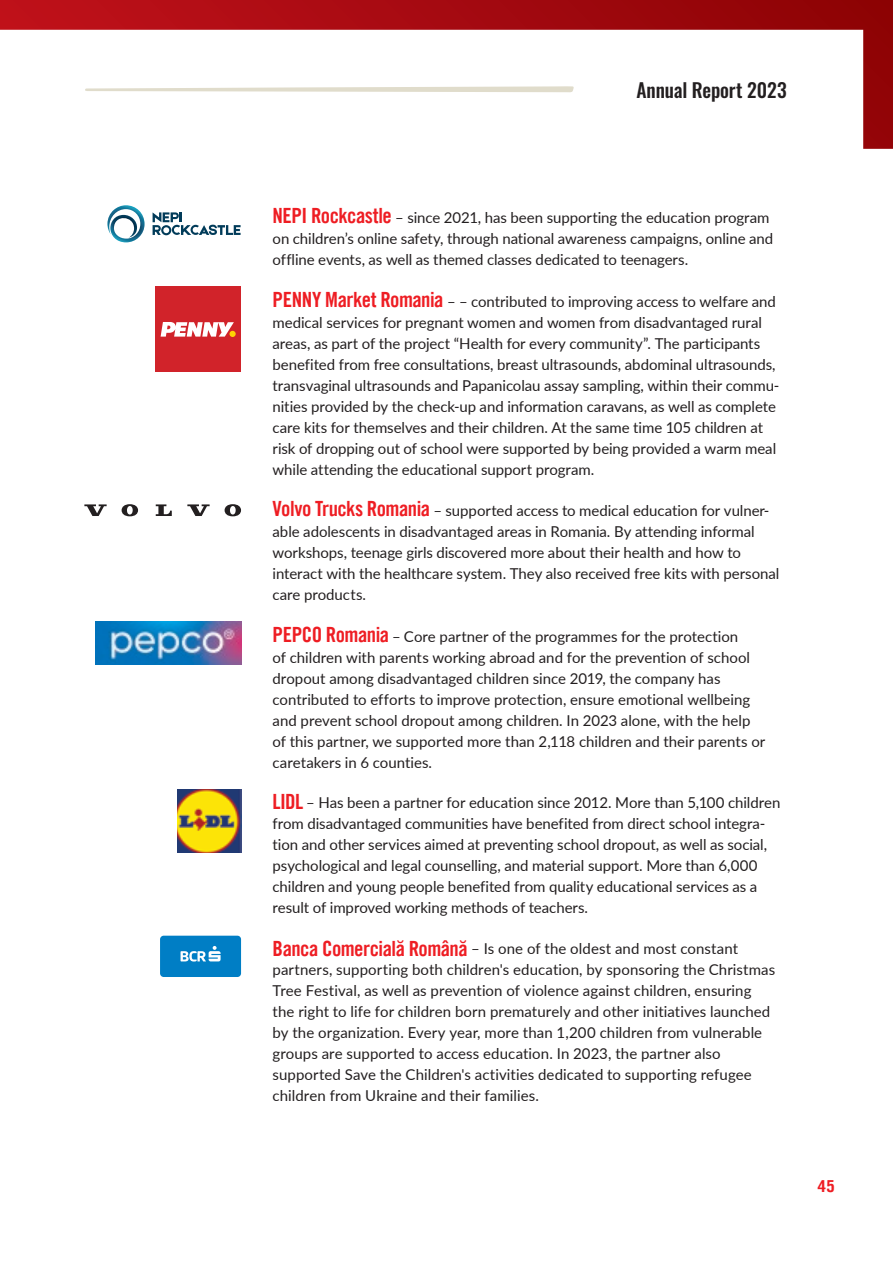
<style>
.page{position:relative;width:893px;height:1263px;background:#fff}
.page>*{position:absolute;margin:0;border:0;box-sizing:border-box;transform-origin:0 0}
.t1{font:500 19.5px "Oswald";letter-spacing:-.005em;color:#231f20}
.t2{font:16.5px "Trade Gothic LT Com Bd Cn 20";color:#ee1d23;scale:1.2 1}
.body_text{font:15px/21px "Lato";color:#231f20}
.s1{font-family:"Trade Gothic LT Com Bd Cn 20";font-size:21px;color:#ee1d23}
</style>
<div class="page">
<svg style="left:0;top:0;width:893px;height:149px"></svg>
<svg style="left:85px;top:86px;width:489px;height:6px"></svg>
<svg style="left:107px;top:205px;width:38px;height:37px"></svg>
<svg style="left:153px;top:212px;width:88px;height:23px"></svg>
<div style="left:155px;top:287px;width:86px;height:85px;background:#d1232a"></div>
<div style="left:229px;top:331px;width:7px;height:6px;background:#fed304;border-radius:50%"></div>
<svg style="left:161px;top:322px;width:73px;height:15px"></svg>
<svg style="left:84px;top:504px;width:23px;height:12px"></svg>
<svg style="left:156px;top:504px;width:16px;height:12px"></svg>
<svg style="left:122px;top:504px;width:16px;height:12px"></svg>
<svg style="left:187px;top:504px;width:23px;height:12px"></svg>
<svg style="left:225px;top:504px;width:16px;height:12px"></svg>
<img style="left:95px;top:622px;width:146px;height:42px">
<img style="left:177px;top:789px;width:64px;height:64px">
<div style="left:160px;top:936px;width:81px;height:41px;background:#007ec5;border-radius:4px"></div>
<svg style="left:181px;top:946px;width:40px;height:15px"></svg>
<h1 class="t1" style="left:636px;top:80px;width:152px">Annual Report 2023</h1>
<p class="body_text" style="left:273px;top:207px;width:502px"><span class="s1">NEPI Rockcastle</span> – since 2021, has been supporting the education program on children’s online safety, through national awareness campaigns, online and offline events, as well as themed classes dedicated to teenagers.</p>
<p class="body_text" style="left:273px;top:290px;width:508px"><span class="s1">PENNY Market Romania</span> – – contributed to improving access to welfare and medical services for pregnant women and women from disadvantaged rural areas, as part of the project “Health for every community”. The participants benefited from free consultations, breast ultrasounds, abdominal ultrasounds, transvaginal ultrasounds and Papanicolau assay sampling, within their commu&shy;nities provided by the check-up and information caravans, as well as complete care kits for themselves and their children. At the same time 105 children at risk of dropping out of school were supported by being provided a warm meal while attending the educational support program.</p>
<p class="body_text" style="left:273px;top:500px;width:508px"><span class="s1">Volvo Trucks Romania</span> – supported access to medical education for vulner&shy;able adolescents in disadvantaged areas in Romania. By attending informal workshops, teenage girls discovered more about their health and how to interact with the healthcare system. They also received free kits with personal care products.</p>
<p class="body_text" style="left:273px;top:625px;width:494px"><span class="s1">PEPCO Romania</span> – Core partner of the programmes for the protection<br>of children with parents working abroad and for the prevention of school dropout among disadvantaged children since 2019, the company has contributed to efforts to improve protection, ensure emotional wellbeing and prevent school dropout among children. In 2023 alone, with the help of this partner, we supported more than 2,118 children and their parents or caretakers in 6 counties.</p>
<p class="body_text" style="left:273px;top:791px;width:509px"><span class="s1">LIDL</span> – Has been a partner for education since 2012. More than 5,100 children from disadvantaged communities have benefited from direct school integra&shy;tion and other services aimed at preventing school dropout, as well as social, psychological and legal counselling, and material support. More than 6,000 children and young people benefited from quality educational services as a result of improved working methods of teachers.</p>
<p class="body_text" style="left:273px;top:938px;width:504px"><span class="s1">Banca Comercială Română</span> – Is one of the oldest and most constant partners, supporting both children's education, by sponsoring the Christmas Tree Festival, as well as prevention of violence against children, ensuring the right to life for children born prematurely and other initiatives launched by the organization. Every year, more than 1,200 children from vulnerable groups are supported to access education. In 2023, the partner also supported Save the Children's activities dedicated to supporting refugee children from Ukraine and their families.</p>
<p class="t2" style="left:817px;top:1176px;width:16px">45</p>
</div>
